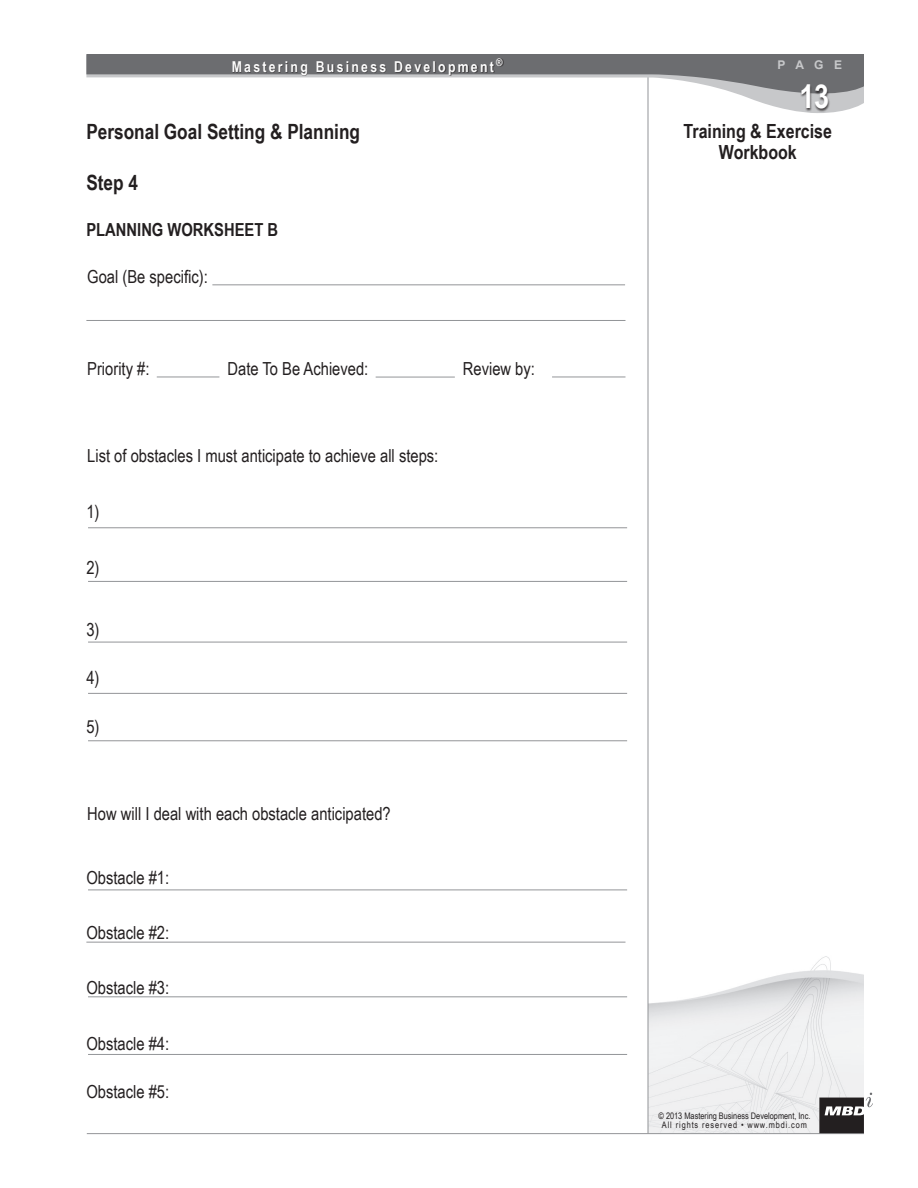
<style>
.page{position:relative;width:918px;height:1188px;background:#fff}
.page>*{position:absolute;margin:0;border:0;box-sizing:border-box;transform-origin:0 0}
.t1{font:700 33px "Arial Narrow";color:#fff}
.t2{font:700 21px "Arial Narrow";color:#231f20}
.t3{font:700 19.5px/20.4px "Arial Narrow";color:#231f20;text-align:center}
.Level_1__-_in_text{font:18px "Arial Narrow";color:#231f20}
.t4{font:700 18px "Arial Narrow";color:#231f20}
.t5{font:700 15px "Arial Narrow";letter-spacing:.15em;color:#fff}
.t6{font:700 12px "Arial";color:#c7c8ca}
.t7{font:9px/9.3px "Arial Narrow";color:#231f20;text-align:center}
</style>
<div class="page">
<img style="left:649px;top:956px;width:215px;height:177px">
<hr style="left:648px;top:75px;width:1px;height:1059px;background:#939598">
<hr style="left:87px;top:1133px;width:777px;height:1px;background:#939598">
<svg style="left:819px;top:1093px;width:54px;height:40px"></svg>
<svg style="left:647px;top:103px;width:217px;height:10px"></svg>
<svg style="left:86px;top:54px;width:778px;height:49px"></svg>
<div style="left:800px;top:85px;width:31px;height:27px;background:#231f20;opacity:.75"></div>
<div style="left:233px;top:58px;width:271px;height:18px;background:#231f20;opacity:.75"></div>
<hr style="left:212px;top:284px;width:413px;height:1px;background:#939598">
<hr style="left:86px;top:320px;width:539px;height:1px;background:#939598">
<hr style="left:157px;top:377px;width:62px;height:1px;background:#939598">
<hr style="left:552px;top:377px;width:73px;height:1px;background:#939598">
<hr style="left:376px;top:377px;width:79px;height:1px;background:#939598">
<hr style="left:88px;top:890px;width:539px;height:1px;background:#939598">
<hr style="left:86px;top:942px;width:539px;height:1px;background:#939598">
<hr style="left:88px;top:996px;width:539px;height:1px;background:#939598">
<hr style="left:88px;top:1054px;width:539px;height:1px;background:#939598">
<hr style="left:88px;top:581px;width:539px;height:1px;background:#939598">
<hr style="left:88px;top:642px;width:539px;height:1px;background:#939598">
<hr style="left:88px;top:693px;width:539px;height:1px;background:#939598">
<hr style="left:88px;top:740px;width:539px;height:1px;background:#939598">
<hr style="left:88px;top:527px;width:539px;height:1px;background:#939598">
<p class="t5" style="left:232px;top:55px;width:272px">Mastering Business Development<sup>®</sup></p>
<p class="t2" style="left:86px;top:116px;width:275px">Personal Goal Setting &amp; Planning</p>
<p class="t2" style="left:86px;top:166px;width:53px">Step 4</p>
<p class="t4" style="left:86px;top:216px;width:193px">PLANNING WORKSHEET B</p>
<p class="Level_1__-_in_text" style="left:87px;top:264px;width:122px">Goal (Be specific):</p>
<p class="Level_1__-_in_text" style="left:87px;top:355px;width:64px">Priority #:</p>
<p class="Level_1__-_in_text" style="left:228px;top:355px;width:142px">Date To Be Achieved:</p>
<p class="Level_1__-_in_text" style="left:463px;top:355px;width:74px">Review by:</p>
<p class="Level_1__-_in_text" style="left:87px;top:443px;width:353px">List of obstacles I must anticipate to achieve all steps:</p>
<p class="Level_1__-_in_text" style="left:86px;top:499px;width:15px">1)</p>
<p class="Level_1__-_in_text" style="left:86px;top:554px;width:15px">2)</p>
<p class="Level_1__-_in_text" style="left:86px;top:616px;width:15px">3)</p>
<p class="Level_1__-_in_text" style="left:86px;top:665px;width:15px">4)</p>
<p class="Level_1__-_in_text" style="left:86px;top:713px;width:15px">5)</p>
<p class="Level_1__-_in_text" style="left:87px;top:800px;width:305px">How will I deal with each obstacle anticipated?</p>
<p class="Level_1__-_in_text" style="left:86px;top:864px;width:84px">Obstacle #1:</p>
<p class="Level_1__-_in_text" style="left:86px;top:919px;width:84px">Obstacle #2:</p>
<p class="Level_1__-_in_text" style="left:86px;top:975px;width:84px">Obstacle #3:</p>
<p class="Level_1__-_in_text" style="left:86px;top:1030px;width:84px">Obstacle #4:</p>
<p class="Level_1__-_in_text" style="left:86px;top:1079px;width:84px">Obstacle #5:</p>
<p class="t6" style="left:778px;top:57px;width:66px">P A G E</p>
<h1 class="t1" style="left:799px;top:72px;width:31px">13</h1>
<p class="t3" style="left:684px;top:120px;width:150px">Training &amp; Exercise<br>Workbook</p>
<p class="t7" style="left:659px;top:1110px;width:153px">© 2013 Mastering Business Development, Inc.<br>All rights reserved • www.mbdi.com</p>
</div>
